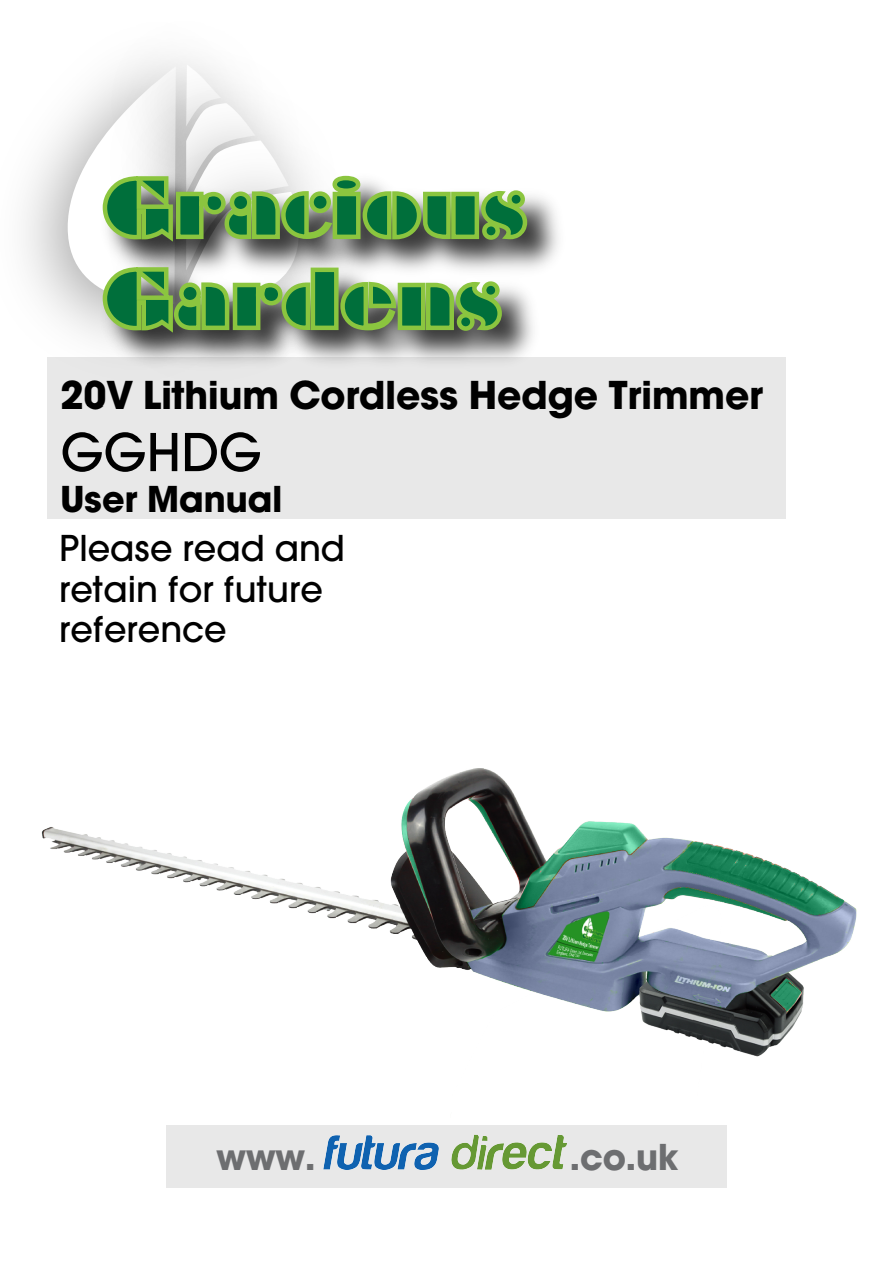
<style>
.page{position:relative;width:893px;height:1263px;background:#fff}
.page>*{position:absolute;margin:0;border:0;box-sizing:border-box;transform-origin:0 0}
.t1{font:500 57px "Avalon";color:#000}
.t2{font:700 42px "Avalon";color:#000}
.t3{font:500 39px/40.8px "Avalon";color:#000}
.t4{font:700 39px "Avalon";color:#000}
.t5{font:700 39px "Avalon";color:#6d6e70}
</style>
<div class="page">
<div style="left:47px;top:357px;width:739px;height:162px;background:#e8e8e8"></div>
<div style="left:166px;top:1125px;width:561px;height:62px;background:#e8e8e8"></div>
<img style="left:292px;top:1134px;width:317px;height:54px">
<img style="left:94px;top:195px;width:465px;height:173px">
<svg style="left:68px;top:65px;width:462px;height:272px"></svg>
<img style="left:41px;top:768px;width:816px;height:289px">
<p class="t2" style="left:61px;top:369px;width:704px">20V Lithium Cordless Hedge Trimmer</p>
<h1 class="t1" style="left:61px;top:419px;width:203px">GGHDG</h1>
<p class="t4" style="left:61px;top:475px;width:223px">User Manual</p>
<p class="t3" style="left:59px;top:527px;width:287px">Please read and retain for future reference</p>
<p class="t5" style="left:217px;top:1133px;width:100px">www.</p>
<p class="t5" style="left:570px;top:1133px;width:110px">.co.uk</p>
</div>
